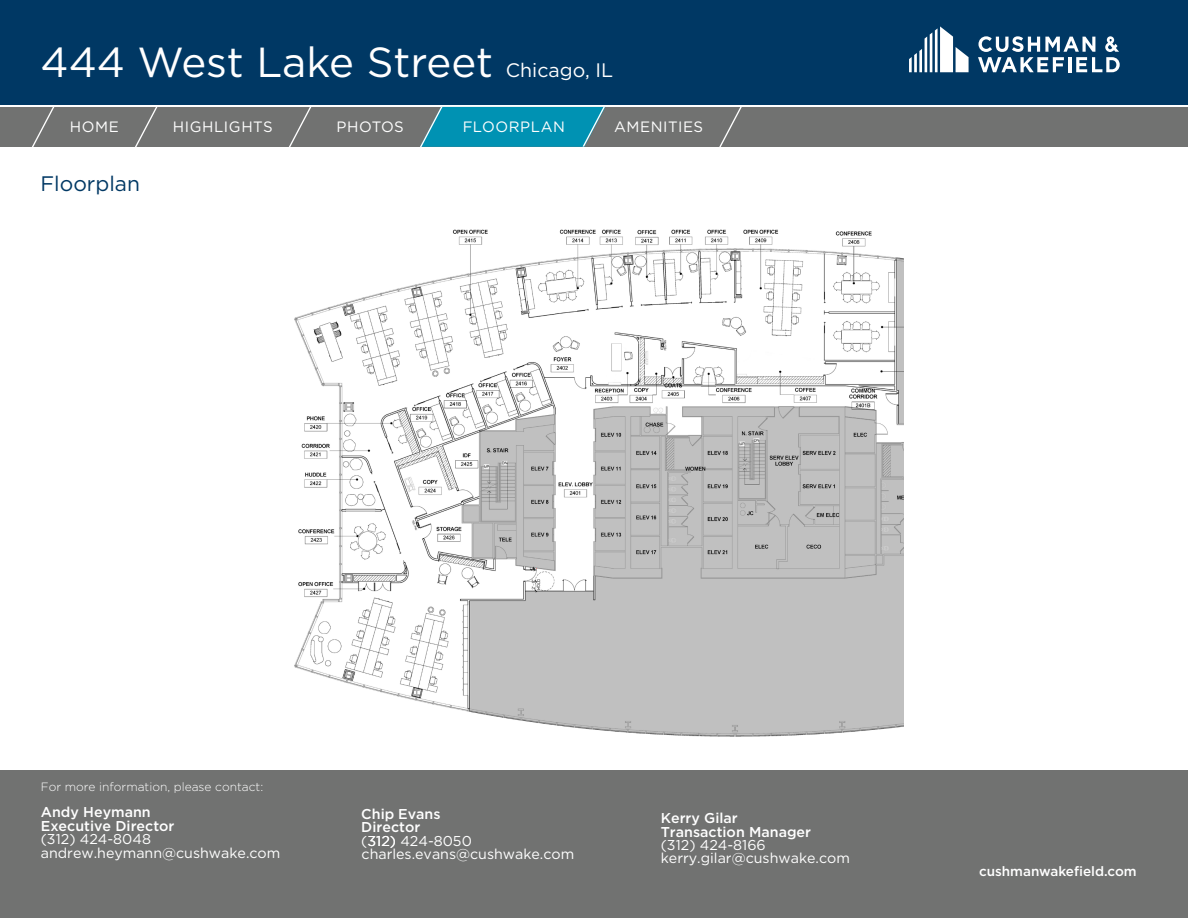
<style>
.page{position:relative;width:1188px;height:918px;background:#fff}
.page>*{position:absolute;margin:0;border:0;box-sizing:border-box;transform-origin:0 0}
.t1{font:42px "Gotham";color:#fff}
.headline{font:21px "Gotham";color:#003864}
.t2{font:15px "Gotham";letter-spacing:.04em;color:#fff}
.t3{font:14.25px/13.4px "Gotham";color:#fff}
.t4{font:500 14.25px/13.5px "Gotham";color:#fff}
.t5{font:500 13.5px "Gotham";color:#fff}
.t6{font:300 12px "Gotham";color:#fff}
.s1{font-size:19.5px}
</style>
<div class="page">
<div style="left:0;top:0;width:1188px;height:105px;background:#003864"></div>
<div style="left:0;top:107px;width:1188px;height:40px;background:#717271"></div>
<div style="left:0;top:770px;width:1188px;height:148px;background:#717271"></div>
<svg style="left:32px;top:107px;width:23px;height:40px"></svg>
<svg style="left:135px;top:107px;width:23px;height:40px"></svg>
<svg style="left:289px;top:107px;width:23px;height:40px"></svg>
<svg style="left:719px;top:107px;width:23px;height:40px"></svg>
<svg style="left:909px;top:26px;width:60px;height:46px"></svg>
<svg style="left:978px;top:36px;width:142px;height:36px"></svg>
<svg style="left:420px;top:106px;width:186px;height:41px;background:#1692ae"></svg>
<img style="left:294px;top:229px;width:609px;height:508px">
<h1 class="t1" style="left:40px;top:35px;width:574px">444 West Lake Street <span class="s1">Chicago, IL</span></h1>
<p class="t2" style="left:70px;top:118px;width:51px">HOME</p>
<p class="t2" style="left:173px;top:118px;width:101px">HIGHLIGHTS</p>
<p class="t2" style="left:336px;top:118px;width:69px">PHOTOS</p>
<p class="t2" style="left:463px;top:118px;width:104px">FLOORPLAN</p>
<p class="t2" style="left:614px;top:118px;width:91px">AMENITIES</p>
<p class="headline" style="left:40px;top:170px;width:101px">Floorplan</p>
<p class="t6" style="left:41px;top:780px;width:224px">For more information, please contact:</p>
<p class="t4" style="left:41px;top:805px;width:135px">Andy Heymann<br>Executive Director</p>
<p class="t3" style="left:41px;top:832px;width:241px">(312) 424-8048 andrew.heymann@cushwake.com</p>
<p class="t4" style="left:361px;top:807px;width:81px">Chip Evans<br>Director</p>
<p class="t3" style="left:361px;top:834px;width:214px">(312) 424-8050 charles.evans@cushwake.com</p>
<p class="t4" style="left:661px;top:811px;width:152px">Kerry Gilar<br>Transaction Manager</p>
<p class="t3" style="left:661px;top:838px;width:191px">(312) 424-8166 kerry.gilar@cushwake.com</p>
<p class="t5" style="left:979px;top:862px;width:159px">cushmanwakefield.com</p>
</div>
